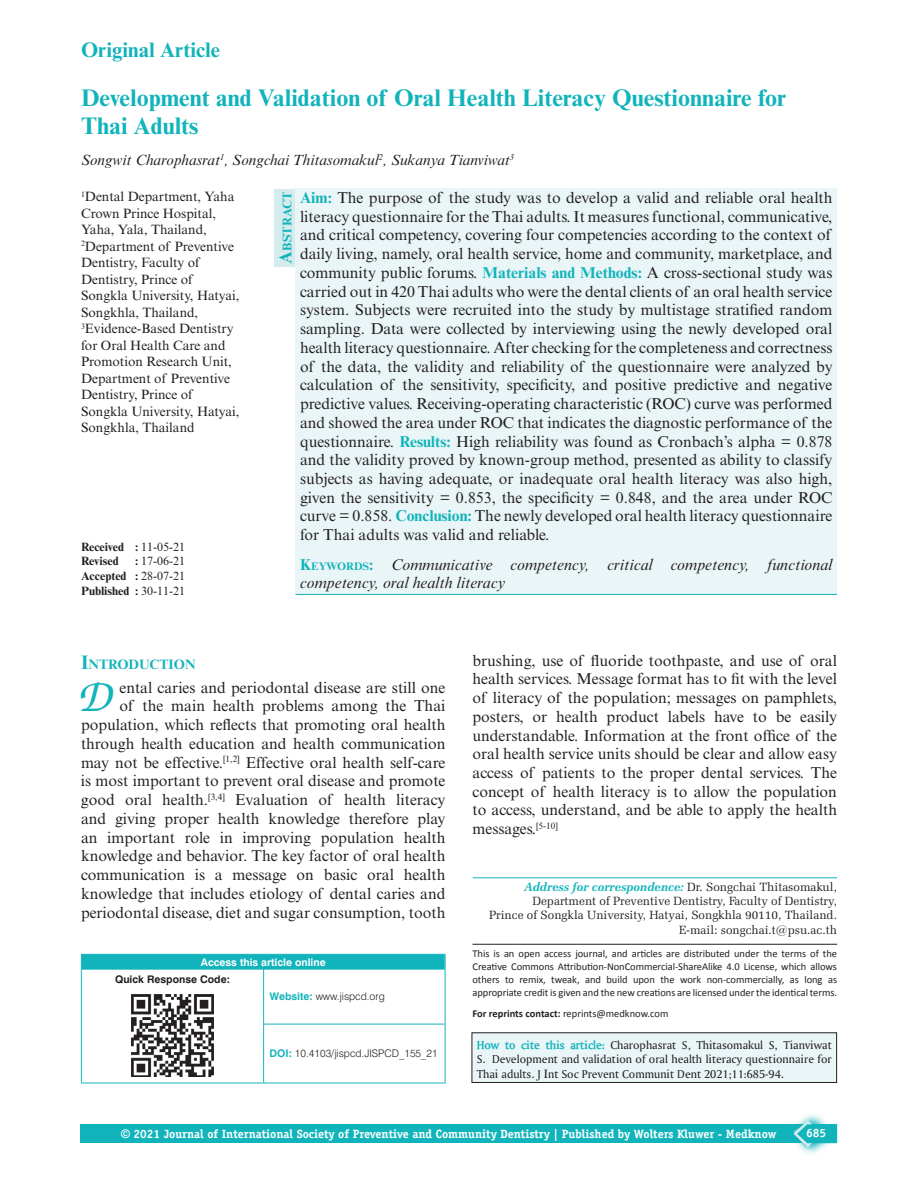
<style>
.page{position:relative;width:918px;height:1188px;background:#fff}
.page>*{position:absolute;margin:0;border:0;box-sizing:border-box;transform-origin:0 0}
.t1{font:italic 500 46.35px "Zapf Chancery IT Cby BT";color:#11b4bb}
.t2{font:700 24px/28.5px "Times New Roman MT Std";color:#11b4bb}
.t3{font:700 21px "Times New Roman MT Std";color:#11b4bb}
.t4{font:15.75px/18.8px "Times New Roman MT Std";color:#231f20;text-align:justify}
.t5{font:italic 15.75px/18.8px "Times New Roman MT Std";color:#231f20}
.t6{font:italic 15px "Times New Roman MT Std";color:#231f20}
.t7{font:700 13.65px "Times New Roman MT Std";color:#11b4bb}
.t8{font:13.5px/16.5px "Times New Roman MT Std";color:#231f20}
.t9{font:700 12.6px "Times New Roman MT Std";color:#11b4bb}
.t10{font:12px/14.2px "Zapf Elliptical 711 BT";color:#231f20;text-align:right}
.t11{font:12px/14.2px "Ameretto Normal";color:#231f20;text-align:justify}
.t12{font:700 12px "Officina Serif";color:#fff}
.t13{font:12px/14.7px "Times New Roman MT Std";color:#231f20;text-align:justify}
.t14{font:700 12px/14.7px "Times New Roman MT Std";color:#231f20}
.t15{font:700 12px "Officina Serif Std";color:#fff}
.t16{font:10.5px/12.8px "Calibri";letter-spacing:-.005em;color:#231f20;text-align:justify}
.t17{font:300 10.5px "Swiss 721 BT";color:#231f20}
.t18{font:700 10.5px "Swiss 721 BT";color:#fff}
.t19{font:700 10.5px "Swiss 721 BT";color:#231f20}
.s1{font-weight:400}
.s2{font-weight:700}
.s3{font-size:18px}
.s4{font-weight:700;color:#11b4bb}
.s5{font-weight:700;font-style:normal;color:#11b4bb}
.s6{font-weight:700;font-style:normal;font-size:10.95px;color:#11b4bb}
.s7{font-size:19.5px}
.s8{font-weight:700;font-style:italic;color:#11b4bb}
.s9{font-family:"Ameretto";font-weight:700;color:#11b4bb}
.s10{font-family:"Gandhari Unicode";font-weight:700;color:#11b4bb}
.s11{font-family:"Gandhari Unicode"}
.s12{font-family:"Arial MT Std"}
</style>
<div class="page">
<div style="left:81px;top:1124px;width:756px;height:19px;background:#11b4bb"></div>
<svg style="left:799px;top:1114px;width:25px;height:40px"></svg>
<svg style="left:793px;top:1120px;width:44px;height:27px"></svg>
<svg style="left:445px;top:955px;width:1px;height:14px"></svg>
<hr style="left:81px;top:1083px;width:183px;height:1px;background:#11b4bb">
<svg style="left:81px;top:955px;width:1px;height:14px"></svg>
<hr style="left:81px;top:954px;width:183px;height:1px;background:#11b4bb">
<hr style="left:264px;top:954px;width:182px;height:1px;background:#11b4bb">
<hr style="left:81px;top:969px;width:1px;height:55px;background:#11b4bb">
<hr style="left:81px;top:1024px;width:1px;height:59px;background:#11b4bb">
<hr style="left:81px;top:969px;width:183px;height:1px;background:#11b4bb">
<hr style="left:263px;top:969px;width:1px;height:55px;background:#11b4bb">
<hr style="left:264px;top:969px;width:182px;height:1px;background:#11b4bb">
<hr style="left:445px;top:969px;width:1px;height:55px;background:#11b4bb">
<hr style="left:263px;top:1024px;width:1px;height:59px;background:#11b4bb">
<hr style="left:263px;top:1024px;width:183px;height:1px;background:#11b4bb">
<hr style="left:445px;top:1024px;width:1px;height:59px;background:#11b4bb">
<hr style="left:264px;top:1083px;width:182px;height:1px;background:#11b4bb">
<div style="left:82px;top:954px;width:363px;height:15px;background:#11b4bb"></div>
<img style="left:131px;top:994px;width:83px;height:83px">
<hr style="left:473px;top:877px;width:364px;height:1px;background:#11b4bb">
<hr style="left:472px;top:944px;width:365px;height:1px;background:#231f20">
<div style="left:472px;top:1033px;width:365px;height:49px;background:#eaf5f7"></div>
<div style="left:472px;top:1032px;width:365px;height:51px;border:1px solid #231f20"></div>
<div style="left:296px;top:189px;width:541px;height:356px;background:#eaf5f7"></div>
<div style="left:296px;top:540px;width:541px;height:54px;background:#eaf5f7"></div>
<hr style="left:296px;top:594px;width:541px;height:1px;background:#11b4bb">
<div style="left:274px;top:189px;width:22px;height:78px;background:#d5ecee"></div>
<h3 class="t3" style="left:81px;top:37px;width:141px">Original Article</h3>
<h2 class="t2" style="left:81px;top:83px;width:707px">Development and Validation of Oral Health Literacy Questionnaire for<br>Thai Adults</h2>
<p class="t6" style="left:81px;top:151px;width:435px">Songwit Charophasrat<sup>1</sup>, Songchai Thitasomakul<sup>2</sup>, Sukanya Tianviwat<sup>3</sup></p>
<p class="t8" style="left:81px;top:188px;width:160px"><sup>1</sup>Dental Department, Yaha<br>Crown Prince Hospital,<br>Yaha, Yala, Thailand,<br><sup>2</sup>Department of Preventive<br>Dentistry, Faculty of<br>Dentistry, Prince of<br>Songkla University, Hatyai,<br>Songkhla, Thailand,<br><sup>3</sup>Evidence-Based Dentistry for Oral Health Care and<br>Promotion Research Unit,<br>Department of Preventive<br>Dentistry, Prince of<br>Songkla University, Hatyai,<br>Songkhla, Thailand</p>
<p class="t14" style="left:81px;top:539px;width:106px">Received : <span class="s1">11-05-21<br></span>Revised</p>
<p class="t13" style="left:81px;top:554px;width:106px;text-indent:54px"><span class="s2">:</span> 17-06-21<br><span class="s2">Accepted :</span> 28-07-21<br><span class="s2">Published :</span> 30-11-21</p>
<p class="t9" style="left:279px;top:264px;width:74px;rotate:-90deg"><span class="s3">A</span>BSTRACT</p>
<p class="t4" style="left:300px;top:188px;width:534px"><span class="s4">Aim:</span> The purpose of the study was to develop a valid and reliable oral health literacy questionnaire for the Thai adults. It measures functional, communicative, and critical competency, covering four competencies according to the context of daily living, namely, oral health service, home and community, marketplace, and community public forums. <span class="s4">Materials and Methods:</span> A cross-sectional study was carried out in 420 Thai adults who were the dental clients of an oral health service system. Subjects were recruited into the study by multistage stratified random sampling. Data were collected by interviewing using the newly developed oral health literacy questionnaire. After checking for the completeness and correctness of the data, the validity and reliability of the questionnaire were analyzed by calculation of the sensitivity, specificity, and positive predictive and negative predictive values. Receiving-operating characteristic (ROC) curve was performed and showed the area under ROC that indicates the diagnostic performance of the questionnaire. <span class="s4">Results:</span> High reliability was found as Cronbach’s alpha = 0.878 and the validity proved by known-group method, presented as ability to classify subjects as having adequate, or inadequate oral health literacy was also high, given the sensitivity = 0.853, the specificity = 0.848, and the area under ROC curve = 0.858. <span class="s4">Conclusion:</span> The newly developed oral health literacy questionnaire for Thai adults was valid and reliable.</p>
<p class="t5" style="left:300px;top:555px;width:534px"><span class="s5">K</span><span class="s6">EYWORDS</span><span class="s5">:</span> Communicative competency, critical competency, functional competency, oral health literacy</p>
<p class="t7" style="left:81px;top:656px;width:116px"><span class="s7">I</span>NTRODUCTION</p>
<h1 class="t1" style="left:80px;top:672px;width:36px">D</h1>
<p class="t4" style="left:81px;top:678px;width:366px;text-align:right">ental caries and periodontal disease are still one<br>of the main health problems among the Thai population, which reflects that promoting oral health through health education and health communication may not be effective.<sup>[1,2]</sup> Effective oral health self-care is most important to prevent oral disease and promote good oral health.<sup>[3,4]</sup> Evaluation of health literacy and giving proper health knowledge therefore play an important role in improving population health knowledge and behavior. The key factor of oral health communication is a message on basic oral health knowledge that includes etiology of dental caries and periodontal disease, diet and sugar consumption, tooth</p>
<p class="t18" style="left:201px;top:955px;width:126px">Access this article online</p>
<p class="t19" style="left:115px;top:972px;width:116px">Quick Response Code:</p>
<p class="t17" style="left:270px;top:990px;width:117px"><span class="s4">Website:</span> www.jispcd.org</p>
<p class="t17" style="left:270px;top:1047px;width:170px"><span class="s4">DOI:</span> 10.4103/jispcd.JISPCD_155_21</p>
<p class="t4" style="left:473px;top:651px;width:366px">brushing, use of fluoride toothpaste, and use of oral health services. Message format has to fit with the level of literacy of the population; messages on pamphlets, posters, or health product labels have to be easily understandable. Information at the front office of the oral health service units should be clear and allow easy access of patients to the proper dental services. The concept of health literacy is to allow the population to access, understand, and be able to apply the health messages.<sup>[5-10]</sup></p>
<p class="t10" style="left:489px;top:880px;width:349px"><span class="s8">Address for correspondence:</span> Dr. Songchai Thitasomakul, Department of Preventive Dentistry, Faculty of Dentistry,<br>Prince of Songkla University, Hatyai, Songkhla 90110, Thailand.<br>E-mail: songchai.t@psu.ac.th</p>
<p class="t16" style="left:472px;top:948px;width:366px">This is an open access journal, and articles are distributed under the terms of the Creative Commons Attribution-NonCommercial-ShareAlike 4.0 License, which allows others to remix, tweak, and build upon the work non-commercially, as long as appropriate credit is given and the new creations are licensed under the identical terms.</p>
<p class="t16" style="left:472px;top:1007px;width:198px"><span class="s2">For reprints contact:</span> reprints@medknow.com</p>
<p class="t11" style="left:477px;top:1038px;width:356px"><span class="s9">How to c</span><span class="s10">i</span><span class="s9">te th</span><span class="s10">i</span><span class="s9">s art</span><span class="s10">i</span><span class="s9">cle:</span> Charophasrat S, Th<span class="s11">i</span>tasomakul S, T<span class="s11">i</span>anv<span class="s11">i</span>wat S. Development and val<span class="s11">i</span>dat<span class="s11">i</span>on of oral health l<span class="s11">i</span>teracy quest<span class="s11">i</span>onna<span class="s11">i</span>re for Tha<span class="s11">i</span> adults. J <span class="s11">I</span>nt Soc Prevent Commun<span class="s11">i</span>t Dent 2021;11:685-94.</p>
<p class="t12" style="left:121px;top:1126px;width:657px"><span class="s12">©</span> 2021 Journal of International Society of Preventive and Community Dentistry | Published by Wolters Kluwer ‑ Medknow</p>
<p class="t15" style="left:806px;top:1126px;width:22px">685</p>
</div>
